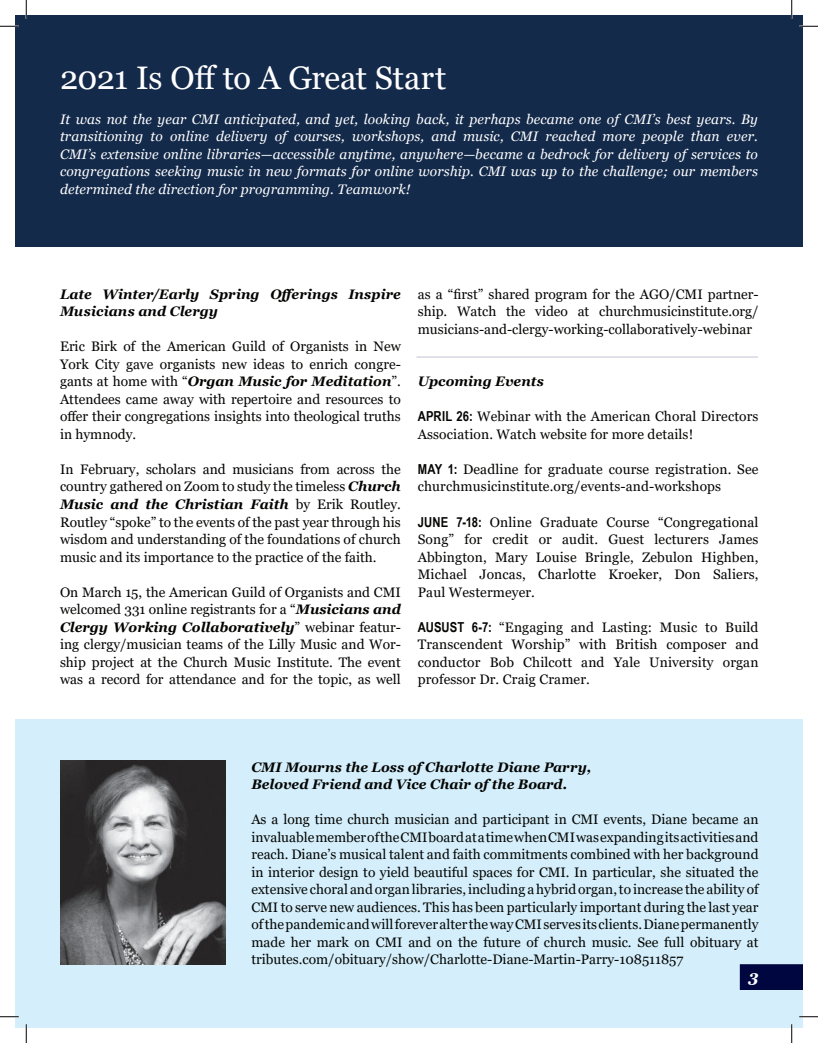
<style>
.page{position:relative;width:818px;height:1043px;background:#fff}
.page>*{position:absolute;margin:0;border:0;box-sizing:border-box;transform-origin:0 0}
.t1{font:32.5px "Georgia";letter-spacing:-.005em;color:#fff}
.t2{font:italic 700 16.25px "Georgia";color:#fff}
.t3{font:13.75px/17.5px "Georgia";letter-spacing:.01em;color:#040503;text-align:justify}
.t4{font:italic 13.75px/17.5px "Georgia";letter-spacing:.01em;color:#fff;text-align:justify}
.t5{font:italic 700 13.75px/17.5px "Georgia";color:#040503}
.s1{font-weight:700;font-style:italic}
.s2{font-family:"Arial Narrow";font-weight:700}
</style>
<div class="page">
<div style="left:15px;top:15px;width:787px;height:231px;background:#142a4b"></div>
<div style="left:15px;top:719px;width:787px;height:308px;background:#d4effb"></div>
<div style="left:740px;top:964px;width:62px;height:25px;background:#000640"></div>
<div style="left:739px;top:964px;width:63px;height:25px;border:1px solid #000640"></div>
<img style="left:60px;top:760px;width:165px;height:204px">
<hr style="left:416px;top:356px;width:342px;height:2px;background:#000640">
<svg style="left:0;top:25px;width:19px;height:2px"></svg>
<svg style="left:799px;top:25px;width:19px;height:2px"></svg>
<svg style="left:0;top:1016px;width:19px;height:1px"></svg>
<svg style="left:799px;top:1015px;width:19px;height:2px"></svg>
<svg style="left:25px;top:0;width:2px;height:19px"></svg>
<svg style="left:25px;top:1024px;width:2px;height:18px"></svg>
<svg style="left:790px;top:0;width:2px;height:19px"></svg>
<svg style="left:790px;top:1024px;width:2px;height:18px"></svg>
<p class="t1" style="left:60px;top:58px;width:387px">2021 Is Off to A Great Start</p>
<p class="t4" style="left:60px;top:110px;width:699px">It was not the year CMI anticipated, and yet, looking back, it perhaps became one of CMI’s best years. By transitioning to online delivery of courses, workshops, and music, CMI reached more people than ever.<br>CMI’s extensive online libraries—accessible anytime, anywhere—became a bedrock for delivery of services to congregations seeking music in new formats for online worship. CMI was up to the challenge; our members determined the direction for programming. Teamwork!</p>
<p class="t5" style="left:60px;top:285px;width:342px">Late Winter/Early Spring Offerings Inspire<br>Musicians and Clergy</p>
<p class="t3" style="left:60px;top:338px;width:342px">Eric Birk of the American Guild of Organists in New York City gave organists new ideas to enrich congre&shy;gants at home with “<span class="s1">Organ Music for Meditation</span>”.<br>Attendees came away with repertoire and resources to offer their congregations insights into theological truths in hymnody.</p>
<p class="t3" style="left:60px;top:461px;width:342px">In February, scholars and musicians from across the country gathered on Zoom to study the timeless <span class="s1">Church Music and the Christian Faith</span> by Erik Routley.<br>Routley “spoke” to the events of the past year through his wisdom and understanding of the foundations of church music and its importance to the practice of the faith.</p>
<p class="t3" style="left:60px;top:583px;width:342px">On March 15, the American Guild of Organists and CMI welcomed 331 online registrants for a “<span class="s1">Musicians and Clergy Working Collaboratively</span>” webinar featur&shy;ing clergy/musician teams of the Lilly Music and Wor&shy;ship project at the Church Music Institute. The event was a record for attendance and for the topic, as well</p>
<p class="t3" style="left:418px;top:286px;width:342px">as a “first” shared program for the AGO/CMI partner&shy;ship. Watch the video at churchmusicinstitute.org/ musicians-and-clergy-working-collaboratively-webinar</p>
<p class="t5" style="left:418px;top:373px;width:128px">Upcoming Events</p>
<p class="t3" style="left:418px;top:408px;width:342px"><span class="s2">APRIL 26:</span> Webinar with the American Choral Directors<br>Association. Watch website for more details!</p>
<p class="t3" style="left:418px;top:461px;width:342px"><span class="s2">MAY 1:</span> Deadline for graduate course registration. See churchmusicinstitute.org/events-and-workshops</p>
<p class="t3" style="left:418px;top:513px;width:342px"><span class="s2">JUNE 7-18:</span> Online Graduate Course “Congregational Song” for credit or audit. Guest lecturers James Abbington, Mary Louise Bringle, Zebulon Highben, Michael Joncas, Charlotte Kroeker, Don Saliers, Paul Westermeyer.</p>
<p class="t3" style="left:418px;top:618px;width:342px"><span class="s2">AUSUST 6-7:</span> “Engaging and Lasting: Music to Build Transcendent Worship” with British composer and conductor Bob Chilcott and Yale University organ professor Dr. Craig Cramer.</p>
<p class="t5" style="left:251px;top:758px;width:341px">CMI Mourns the Loss of Charlotte Diane Parry,<br>Beloved Friend and Vice Chair of the Board.</p>
<p class="t3" style="left:251px;top:811px;width:508px">As a long time church musician and participant in CMI events, Diane became an invaluable member of the CMI board at a time when CMI was expanding its activities and reach. Diane’s musical talent and faith commitments combined with her background in interior design to yield beautiful spaces for CMI. In particular, she situated the extensive choral and organ libraries, including a hybrid organ, to increase the ability of CMI to serve new audiences. This has been particularly important during the last year of the pandemic and will forever alter the way CMI serves its clients. Diane permanently made her mark on CMI and on the future of church music. See full obituary at tributes.com/obituary/show/Charlotte-Diane-Martin-Parry-108511857</p>
<p class="t2" style="left:748px;top:965px;width:12px">3</p>
</div>
